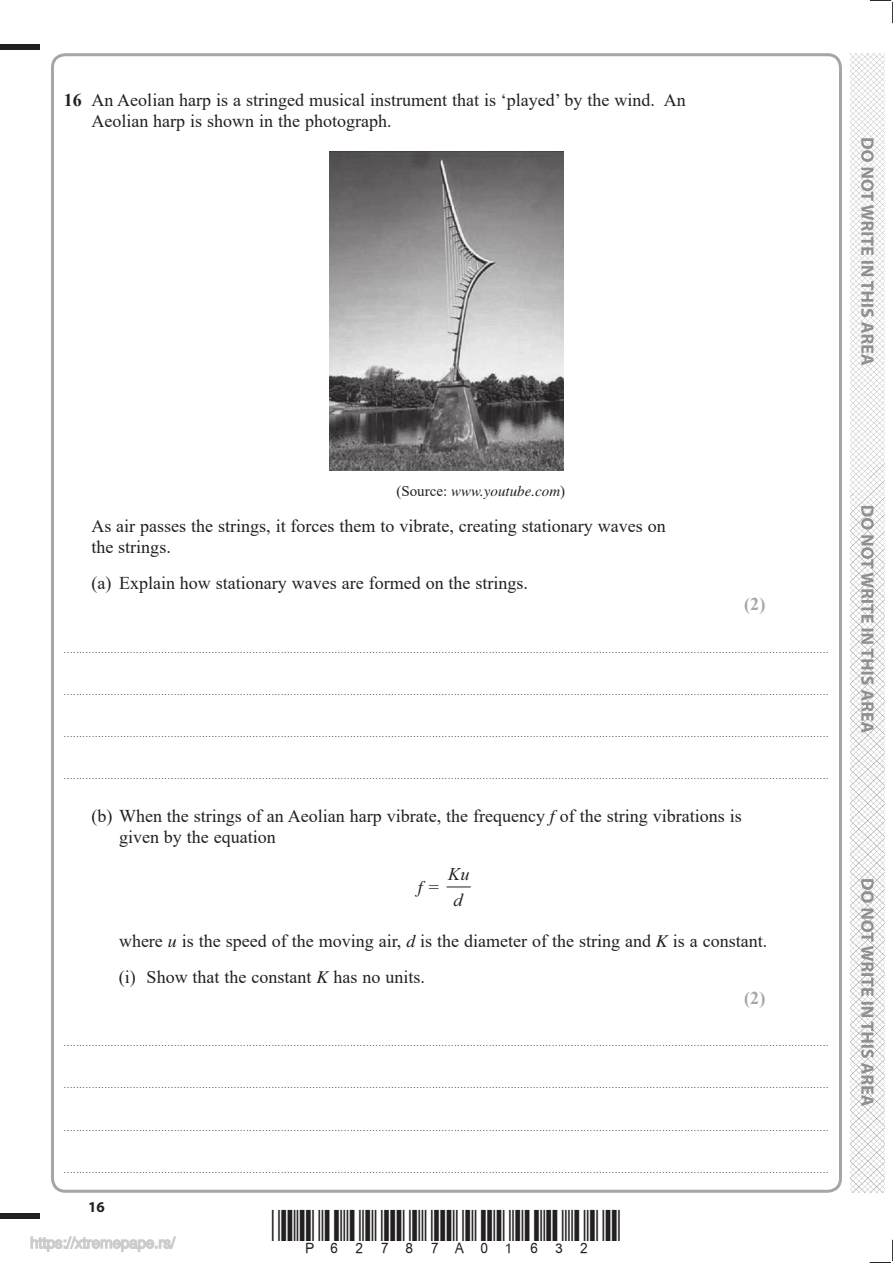
<style>
.page{position:relative;width:893px;height:1263px;background:#fff}
.page>*{position:absolute;margin:0;border:0;box-sizing:border-box;transform-origin:0 0}
.t1{font:18px/21px "Times New Roman";color:#231f20}
.t2{font:700 18px "Times New Roman";color:#a7a5a6}
.t3{font:italic 18px/25.3px "Times New Roman";color:#231f20}
.t4{font:italic 15px "Times New Roman";color:#231f20}
.t5{font:700 15px "Myriad Pro";color:#231f20}
.t6{font:9px "Times New Roman";color:#231f20}
.s1{font-weight:700}
.s2{font-style:normal}
.s3{font-style:italic}
</style>
<div class="page">
<div style="left:0;top:44px;width:40px;height:5px;background:#231f20"></div>
<div style="left:0;top:1214px;width:40px;height:5px;background:#231f20"></div>
<svg style="left:870px;top:0;width:23px;height:23px"></svg>
<svg style="left:870px;top:1240px;width:23px;height:23px"></svg>
<img style="left:850px;top:53px;width:34px;height:1140px">
<svg style="left:861px;top:138px;width:13px;height:968px"></svg>
<img style="left:329px;top:152px;width:234px;height:319px">
<svg style="left:446px;top:887px;width:25px;height:1px"></svg>
<svg style="left:30px;top:1236px;width:146px;height:16px"></svg>
<h1 class="t1" style="left:91px;top:89px;width:596px;text-indent:-28px"><span class="s1">16</span> An Aeolian harp is a stringed musical instrument that is ‘played’ by the wind. An<br>Aeolian harp is shown in the photograph.</h1>
<h2 class="t4" style="left:396px;top:486px;width:170px"><span class="s2">(Source:</span> www.youtube.com<span class="s2">)</span></h2>
<h1 class="t1" style="left:91px;top:515px;width:576px">As air passes the strings, it forces them to vibrate, creating stationary waves on the strings.</h1>
<h1 class="t1" style="left:91px;top:572px;width:438px">(a) Explain how stationary waves are formed on the strings.</h1>
<h1 class="t2" style="left:744px;top:591px;width:23px">(2)</h1>
<p class="t6" style="left:64px;top:643px;width:766px">...................................................................................................................................................................................................................................................</p>
<p class="t6" style="left:64px;top:686px;width:766px">...................................................................................................................................................................................................................................................</p>
<p class="t6" style="left:64px;top:728px;width:766px">...................................................................................................................................................................................................................................................</p>
<p class="t6" style="left:64px;top:770px;width:766px">...................................................................................................................................................................................................................................................</p>
<h1 class="t1" style="left:119px;top:805px;width:624px;text-indent:-28px">(b) When the strings of an Aeolian harp vibrate, the frequency <span class="s3">f</span> of the string vibrations is given by the equation</h1>
<h1 class="t3" style="left:418px;top:876px;width:23px">f <span class="s2">=</span></h1>
<h1 class="t3" style="left:448px;top:863px;width:23px">Ku d</h1>
<h1 class="t1" style="left:119px;top:922px;width:650px;line-height:36px">where <span class="s3">u</span> is the speed of the moving air, <span class="s3">d</span> is the diameter of the string and <span class="s3">K</span> is a constant. (i) Show that the constant <span class="s3">K</span> has no units.</h1>
<h1 class="t2" style="left:744px;top:985px;width:23px">(2)</h1>
<p class="t6" style="left:64px;top:1037px;width:766px">...................................................................................................................................................................................................................................................</p>
<p class="t6" style="left:64px;top:1079px;width:766px">...................................................................................................................................................................................................................................................</p>
<p class="t6" style="left:64px;top:1121px;width:766px">...................................................................................................................................................................................................................................................</p>
<p class="t6" style="left:64px;top:1164px;width:766px">...................................................................................................................................................................................................................................................</p>
<h2 class="t5" style="left:88px;top:1201px;width:18px">16</h2>
</div>
